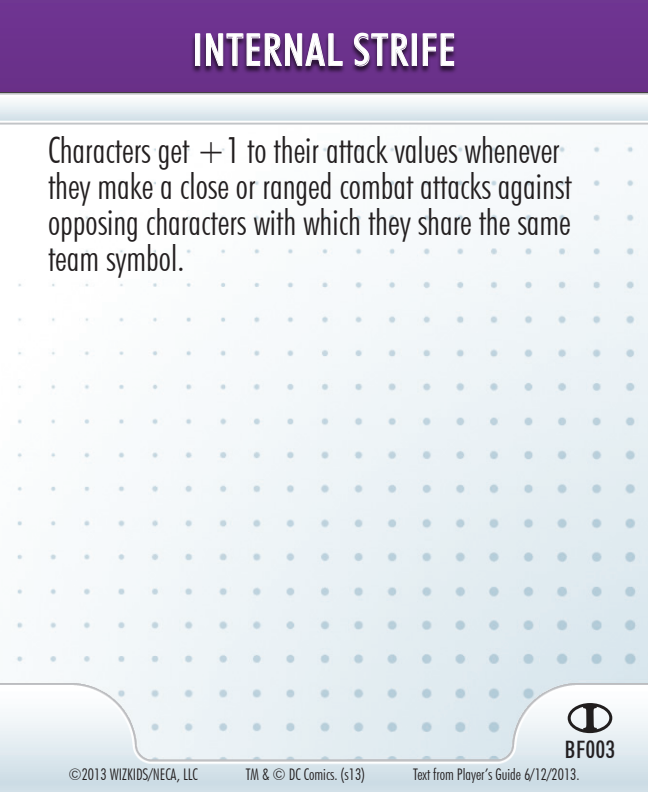
<style>
.page{position:relative;width:648px;height:792px;background:#fff}
.page>*{position:absolute;margin:0;border:0;box-sizing:border-box;transform-origin:0 0}
.t1{font:500 condensed 44px "Futura BT";letter-spacing:.025em;color:#fff}
.t2{font:300 condensed 36px/36px "Futura BT";color:#231f20}
.t3{font:500 condensed 24px "Futura BT";letter-spacing:.03em;color:#231f20}
.t4{font:300 condensed 16px "Futura BT";color:#231f20}
</style>
<div class="page">
<img style="left:0;top:92px;width:648px;height:591px">
<img style="left:0;top:683px;width:648px;height:109px">
<div style="left:0;top:0;width:648px;height:92px;background:#6c328d"></div>
<svg style="left:564px;top:739px;width:52px;height:21px"></svg>
<div style="left:191px;top:34px;width:267px;height:40px;background:#231f20;opacity:.75"></div>
<div style="left:195px;top:34px;width:5px;height:32px;border:1px solid #fff"></div>
<svg style="left:206px;top:33px;width:137px;height:33px"></svg>
<svg style="left:354px;top:33px;width:55px;height:34px"></svg>
<div style="left:412px;top:34px;width:5px;height:32px;border:1px solid #fff"></div>
<svg style="left:422px;top:33px;width:32px;height:33px"></svg>
<svg style="left:568px;top:703px;width:44px;height:30px"></svg>
<p class="t1" style="left:193px;top:23px;width:264px">INTERNAL STRIFE</p>
<p class="t2" style="left:48px;top:132px;width:525px">Characters get +1 to their attack values whenever they make a close or ranged combat attacks against opposing characters with which they share the same team symbol.</p>
<p class="t3" style="left:565px;top:735px;width:52px">BF003</p>
<p class="t4" style="left:68px;top:765px;width:131px">©2013 WIZKIDS/NECA, LLC</p>
<p class="t4" style="left:246px;top:765px;width:121px">TM &amp; © DC Comics. (s13)</p>
<p class="t4" style="left:413px;top:765px;width:168px">Text from Player’s Guide 6/12/2013.</p>
</div>
